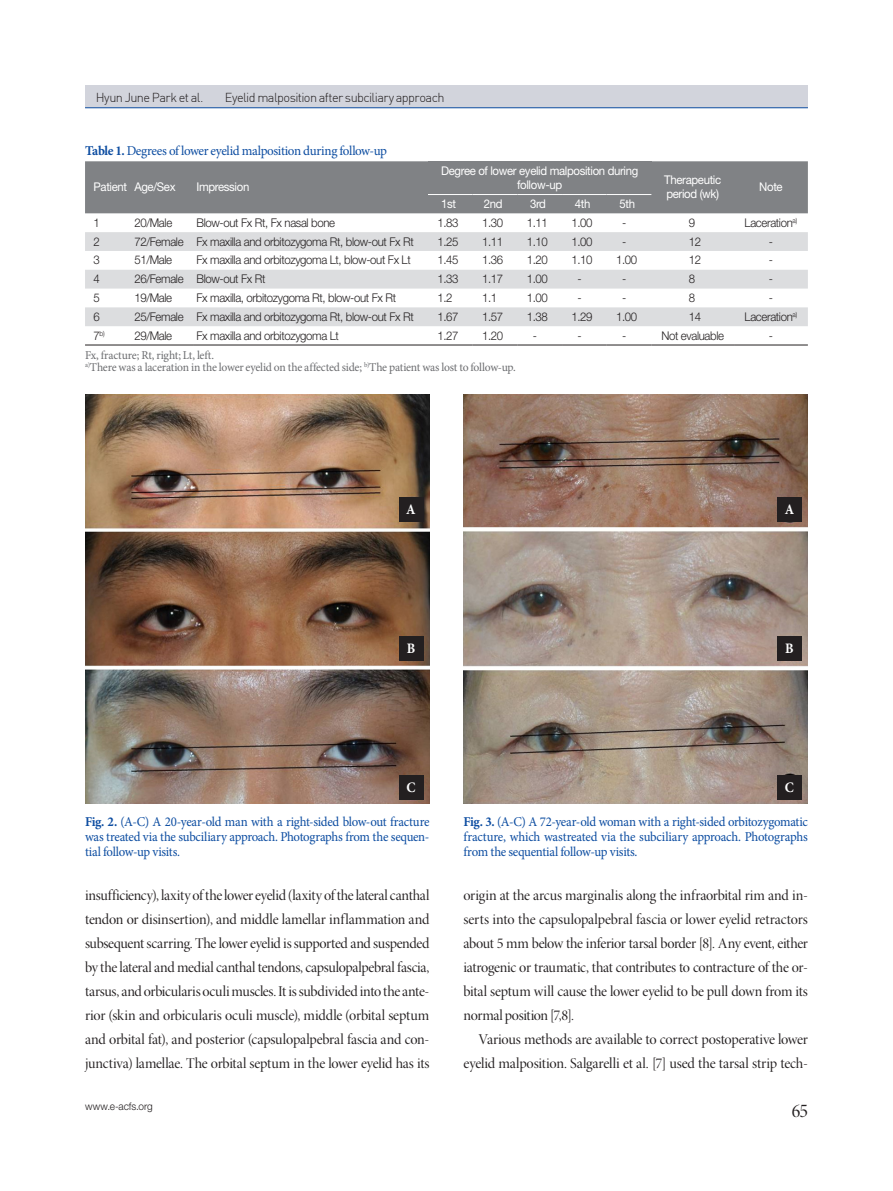
<style>
.page{position:relative;width:893px;height:1191px;background:#fff}
.page>*{position:absolute;margin:0;border:0;box-sizing:border-box;transform-origin:0 0}
.t1{font:19.5px "Minion Pro Disp";color:#231f20;scale:.96 1}
.t2{font:15px/24px "Minion Pro Disp";letter-spacing:-.015em;color:#231f20;text-align:justify}
.t3{font:700 14.4px "Minion Pro";color:#fff;scale:.92 1}
.t4{font:13.5px/15px "Minion Pro";letter-spacing:-.025em;color:#0d4da1;text-align:justify;scale:.95 1}
.t5{font:13.5px "Minion Pro";letter-spacing:-.025em;color:#0d4da1}
.t6{font:300 12.75px "DIN";letter-spacing:-.045em;color:#231f20}
.t7{font:300 12px "Helvetica Neue LT Std";letter-spacing:-.03em;color:#231f20;scale:.95 1}
.t8{font:12px/11.7px "Minion Pro";letter-spacing:-.02em;color:#6c6d70}
.t9{font:12px/14.4px "Helvetica Neue LT Std";letter-spacing:-.03em;color:#fff;text-align:center;scale:.95 1}
.t10{font:300 10.5px "Helvetica Neue LT Std";letter-spacing:-.005em;color:#231f20;scale:.96 1}
.t11{font:300 7.05px "Helvetica Neue LT Std";color:#231f20;scale:.95 1}
.s1{font-weight:700}
.s2{font-size:12px}
</style>
<div class="page">
<div style="left:85px;top:85px;width:723px;height:22px;background:#d2d4dc"></div>
<hr style="left:85px;top:107px;width:723px;height:1px;background:#0d4da1">
<div style="left:85px;top:161px;width:723px;height:52px;background:#808285"></div>
<div style="left:428px;top:161px;width:223px;height:33px;background:#808285"></div>
<svg style="left:85px;top:232px;width:723px;height:94px;fill:#dcdddf"></svg>
<hr style="left:428px;top:194px;width:45px;height:1px;background:#fff">
<hr style="left:473px;top:194px;width:44px;height:1px;background:#fff">
<hr style="left:517px;top:194px;width:45px;height:1px;background:#fff">
<hr style="left:562px;top:194px;width:45px;height:1px;background:#fff">
<hr style="left:607px;top:194px;width:44px;height:1px;background:#fff">
<hr style="left:85px;top:345px;width:46px;height:1px;background:#231f20">
<hr style="left:131px;top:345px;width:62px;height:1px;background:#231f20">
<hr style="left:193px;top:345px;width:235px;height:1px;background:#231f20">
<hr style="left:428px;top:345px;width:45px;height:1px;background:#231f20">
<hr style="left:473px;top:345px;width:44px;height:1px;background:#231f20">
<hr style="left:517px;top:345px;width:45px;height:1px;background:#231f20">
<hr style="left:562px;top:345px;width:45px;height:1px;background:#231f20">
<hr style="left:607px;top:345px;width:44px;height:1px;background:#231f20">
<hr style="left:651px;top:345px;width:83px;height:1px;background:#231f20">
<hr style="left:734px;top:345px;width:74px;height:1px;background:#231f20">
<img style="left:85px;top:394px;width:344px;height:409px">
<img style="left:463px;top:394px;width:345px;height:409px">
<div style="left:399px;top:497px;width:24px;height:24px;background:#231f20"></div>
<div style="left:399px;top:636px;width:24px;height:24px;background:#231f20"></div>
<div style="left:399px;top:775px;width:24px;height:24px;background:#231f20"></div>
<div style="left:777px;top:497px;width:24px;height:24px;background:#231f20"></div>
<div style="left:777px;top:636px;width:24px;height:24px;background:#231f20"></div>
<div style="left:777px;top:775px;width:24px;height:24px;background:#231f20"></div>
<p class="t6" style="left:96px;top:90px;width:109px">Hyun June Park et al.</p>
<p class="t6" style="left:225px;top:90px;width:221px">Eyelid malposition after subciliary approach</p>
<p class="t5" style="left:85px;top:141px;width:303px"><span class="s1">Table 1.</span> Degrees of lower eyelid malposition during follow-up</p>
<p class="t9" style="left:94px;top:180px;width:88px">Patient Age/Sex</p>
<p class="t9" style="left:196px;top:180px;width:57px">Impression</p>
<p class="t9" style="left:441px;top:163px;width:209px">Degree of lower eyelid malposition during follow-up</p>
<p class="t9" style="left:664px;top:172px;width:61px;text-align:left">Therapeutic period (wk)</p>
<p class="t9" style="left:759px;top:180px;width:26px">Note</p>
<p class="t9" style="left:441px;top:196px;width:17px">1st</p>
<p class="t9" style="left:484px;top:196px;width:21px">2nd</p>
<p class="t9" style="left:530px;top:196px;width:18px">3rd</p>
<p class="t9" style="left:575px;top:196px;width:18px">4th</p>
<p class="t9" style="left:620px;top:196px;width:18px">5th</p>
<p class="t7" style="left:94px;top:215px;width:8px">1</p>
<p class="t7" style="left:134px;top:215px;width:41px">20/Male</p>
<p class="t7" style="left:196px;top:215px;width:147px">Blow-out Fx Rt, Fx nasal bone</p>
<p class="t7" style="left:437px;top:215px;width:24px">1.83</p>
<p class="t7" style="left:482px;top:215px;width:24px">1.30</p>
<p class="t7" style="left:527px;top:215px;width:24px">1.11</p>
<p class="t7" style="left:571px;top:215px;width:24px">1.00</p>
<p class="t7" style="left:622px;top:215px;width:6px">-</p>
<p class="t7" style="left:689px;top:215px;width:8px">9</p>
<p class="t7" style="left:745px;top:215px;width:57px">Laceration<sup>a)</sup></p>
<p class="t7" style="left:94px;top:234px;width:8px">2</p>
<p class="t7" style="left:134px;top:234px;width:296px">72/Female Fx maxilla and orbitozygoma Rt, blow-out Fx Rt</p>
<p class="t7" style="left:437px;top:234px;width:24px">1.25</p>
<p class="t7" style="left:482px;top:234px;width:24px">1.11</p>
<p class="t7" style="left:527px;top:234px;width:24px">1.10</p>
<p class="t7" style="left:571px;top:234px;width:24px">1.00</p>
<p class="t7" style="left:622px;top:234px;width:6px">-</p>
<p class="t7" style="left:689px;top:234px;width:14px">12</p>
<p class="t7" style="left:769px;top:234px;width:6px">-</p>
<p class="t7" style="left:94px;top:253px;width:8px">3</p>
<p class="t7" style="left:134px;top:253px;width:41px">51/Male</p>
<p class="t7" style="left:196px;top:253px;width:227px">Fx maxilla and orbitozygoma Lt, blow-out Fx Lt</p>
<p class="t7" style="left:437px;top:253px;width:24px">1.45</p>
<p class="t7" style="left:482px;top:253px;width:24px">1.36</p>
<p class="t7" style="left:527px;top:253px;width:24px">1.20</p>
<p class="t7" style="left:571px;top:253px;width:24px">1.10</p>
<p class="t7" style="left:616px;top:253px;width:24px">1.00</p>
<p class="t7" style="left:689px;top:253px;width:14px">12</p>
<p class="t7" style="left:769px;top:253px;width:6px">-</p>
<p class="t7" style="left:94px;top:271px;width:8px">4</p>
<p class="t7" style="left:134px;top:271px;width:140px">26/Female Blow-out Fx Rt</p>
<p class="t7" style="left:437px;top:271px;width:24px">1.33</p>
<p class="t7" style="left:482px;top:271px;width:24px">1.17</p>
<p class="t7" style="left:527px;top:271px;width:24px">1.00</p>
<p class="t7" style="left:577px;top:271px;width:6px">-</p>
<p class="t7" style="left:622px;top:271px;width:6px">-</p>
<p class="t7" style="left:689px;top:271px;width:8px">8</p>
<p class="t7" style="left:769px;top:271px;width:6px">-</p>
<p class="t7" style="left:94px;top:290px;width:8px">5</p>
<p class="t7" style="left:134px;top:290px;width:41px">19/Male</p>
<p class="t7" style="left:196px;top:290px;width:212px">Fx maxilla, orbitozygoma Rt, blow-out Fx Rt</p>
<p class="t7" style="left:437px;top:290px;width:17px">1.2</p>
<p class="t7" style="left:482px;top:290px;width:17px">1.1</p>
<p class="t7" style="left:527px;top:290px;width:24px">1.00</p>
<p class="t7" style="left:577px;top:290px;width:6px">-</p>
<p class="t7" style="left:622px;top:290px;width:6px">-</p>
<p class="t7" style="left:689px;top:290px;width:8px">8</p>
<p class="t7" style="left:769px;top:290px;width:6px">-</p>
<p class="t7" style="left:94px;top:309px;width:8px">6</p>
<p class="t7" style="left:134px;top:309px;width:296px">25/Female Fx maxilla and orbitozygoma Rt, blow-out Fx Rt</p>
<p class="t7" style="left:437px;top:309px;width:24px">1.67</p>
<p class="t7" style="left:482px;top:309px;width:24px">1.57</p>
<p class="t7" style="left:527px;top:309px;width:24px">1.38</p>
<p class="t7" style="left:571px;top:309px;width:24px">1.29</p>
<p class="t7" style="left:616px;top:309px;width:24px">1.00</p>
<p class="t7" style="left:689px;top:309px;width:14px">14</p>
<p class="t7" style="left:745px;top:309px;width:57px">Laceration<sup>a)</sup></p>
<p class="t11" style="left:94px;top:329px;width:13px"><span class="s2">7</span>b)</p>
<p class="t7" style="left:134px;top:328px;width:41px">29/Male</p>
<p class="t7" style="left:196px;top:328px;width:152px">Fx maxilla and orbitozygoma Lt</p>
<p class="t7" style="left:437px;top:328px;width:24px">1.27</p>
<p class="t7" style="left:482px;top:328px;width:24px">1.20</p>
<p class="t7" style="left:533px;top:328px;width:6px">-</p>
<p class="t7" style="left:577px;top:328px;width:6px">-</p>
<p class="t7" style="left:622px;top:328px;width:6px">-</p>
<p class="t7" style="left:661px;top:328px;width:67px">Not evaluable</p>
<p class="t7" style="left:769px;top:328px;width:6px">-</p>
<p class="t8" style="left:85px;top:350px;width:432px">Fx, fracture; Rt, right; Lt, left.<br><sup>a)</sup>There was a laceration in the lower eyelid on the affected side; <sup>b)</sup>The patient was lost to follow-up.</p>
<p class="t3" style="left:406px;top:499px;width:12px">A</p>
<p class="t3" style="left:785px;top:499px;width:12px">A</p>
<p class="t3" style="left:407px;top:638px;width:11px">B</p>
<p class="t3" style="left:785px;top:638px;width:11px">B</p>
<p class="t3" style="left:406px;top:777px;width:11px">C</p>
<p class="t3" style="left:785px;top:777px;width:11px">C</p>
<p class="t4" style="left:85px;top:813px;width:364px"><span class="s1">Fig. 2.</span> (A-C) A 20-year-old man with a right-sided blow-out fracture was treated via the subciliary approach. Photographs from the sequen&shy;tial follow-up visits.</p>
<p class="t4" style="left:463px;top:813px;width:364px"><span class="s1">Fig. 3.</span> (A-C) A 72-year-old woman with a right-sided orbitozygomatic fracture, which wastreated via the subciliary approach. Photographs from the sequential follow-up visits.</p>
<p class="t2" style="left:85px;top:884px;width:346px">insufficiency), laxity of the lower eyelid (laxity of the lateral canthal tendon or disinsertion), and middle lamellar inflammation and subsequent scarring. The lower eyelid is supported and suspended by the lateral and medial canthal tendons, capsulopalpebral fascia, tarsus, and orbicularis oculi muscles. It is subdivided into the ante&shy;rior (skin and orbicularis oculi muscle), middle (orbital septum and orbital fat), and posterior (capsulopalpebral fascia and con&shy;junctiva) lamellae. The orbital septum in the lower eyelid has its</p>
<p class="t2" style="left:463px;top:884px;width:346px">origin at the arcus marginalis along the infraorbital rim and in&shy;serts into the capsulopalpebral fascia or lower eyelid retractors about 5 mm below the inferior tarsal border [8]. Any event, either iatrogenic or traumatic, that contributes to contracture of the or&shy;bital septum will cause the lower eyelid to be pull down from its normal position [7,8].</p>
<p class="t2" style="left:463px;top:1028px;width:346px;text-align:right">Various methods are available to correct postoperative lower eyelid malposition. Salgarelli et al. [7] used the tarsal strip tech-</p>
<p class="t10" style="left:85px;top:1100px;width:72px">www.e-acfs.org</p>
<h1 class="t1" style="left:792px;top:1099px;width:18px">65</h1>
</div>
